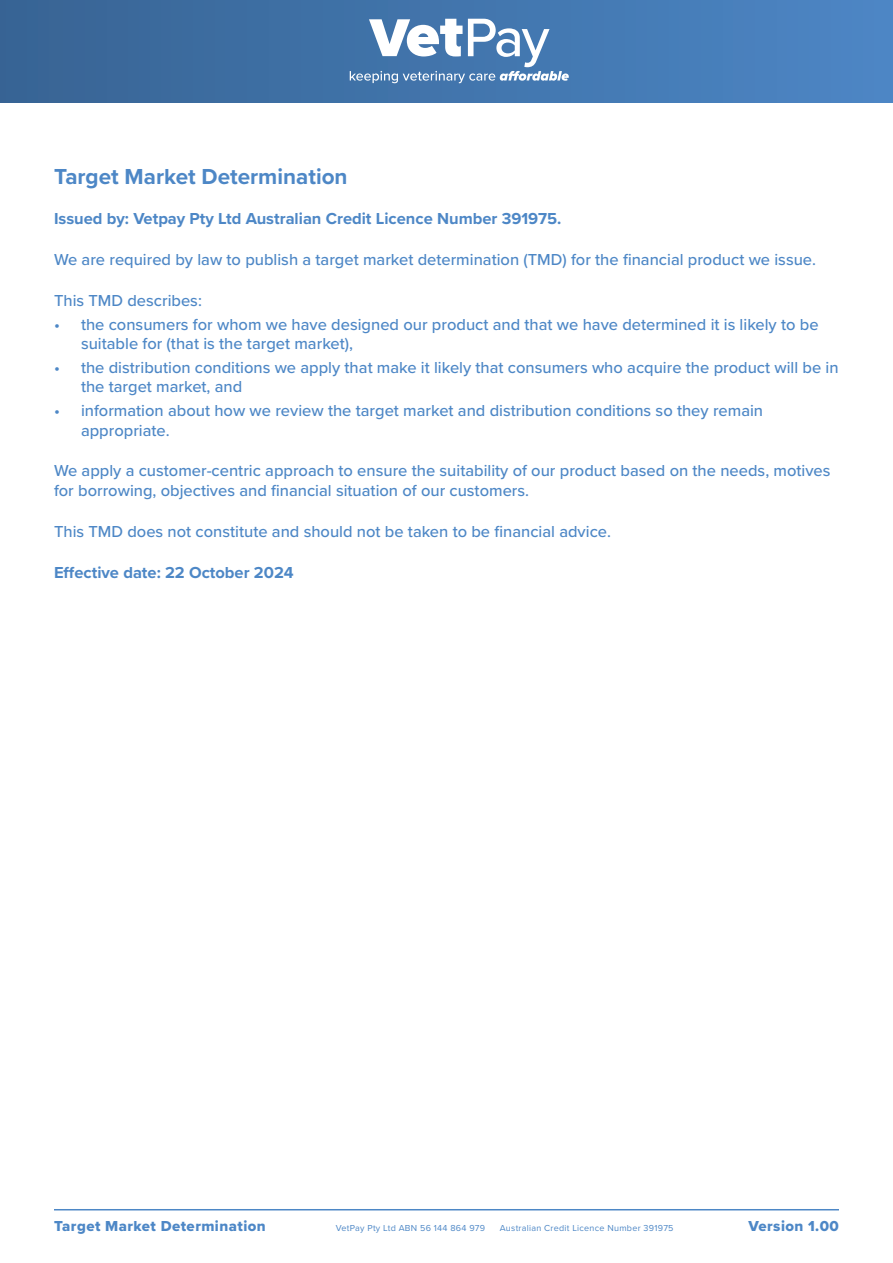
<style>
.page{position:relative;width:893px;height:1263px;background:#fff}
.page>*{position:absolute;margin:0;border:0;box-sizing:border-box;transform-origin:0 0}
.t1{font:700 22.5px "Proxima Nova";color:#4d87c6}
.t2{font:500 16.5px/19.5px "Proxima Nova";color:#4d87c6}
.t3{font:700 16.5px "Proxima Nova";color:#4d87c6}
.t4{font:15px "Proxima Nova Extrabld";letter-spacing:.03em;color:#4d87c6}
.t5{font:9px "Proxima Nova";letter-spacing:.03em;color:#4d87c6}
</style>
<div class="page">
<hr style="left:54px;top:1209px;width:785px;height:1px;background:#4d87c6">
<div style="left:0;top:0;width:893px;height:103px;background:linear-gradient(to right,#376494,#4c86c5)"></div>
<svg style="left:350px;top:19px;width:219px;height:64px"></svg>
<h1 class="t1" style="left:54px;top:159px;width:295px">Target Market Determination</h1>
<p class="t3" style="left:54px;top:207px;width:509px">Issued by: Vetpay Pty Ltd Australian Credit Licence Number 391975.</p>
<p class="t2" style="left:54px;top:249px;width:763px">We are required by law to publish a target market determination (TMD) for the financial product we issue.</p>
<p class="t2" style="left:54px;top:290px;width:149px">This TMD describes:</p>
<p class="t2" style="left:81px;top:314px;width:739px;text-indent:-27px">• the consumers for whom we have designed our product and that we have determined it is likely to be suitable for (that is the target market),</p>
<p class="t2" style="left:81px;top:357px;width:759px;text-indent:-27px">• the distribution conditions we apply that make it likely that consumers who acquire the product will be in the target market, and</p>
<p class="t2" style="left:81px;top:400px;width:684px;text-indent:-27px">• information about how we review the target market and distribution conditions so they remain appropriate.</p>
<p class="t2" style="left:54px;top:461px;width:778px">We apply a customer-centric approach to ensure the suitability of our product based on the needs, motives for borrowing, objectives and financial situation of our customers.</p>
<p class="t2" style="left:54px;top:521px;width:558px">This TMD does not constitute and should not be taken to be financial advice.</p>
<p class="t3" style="left:54px;top:560px;width:241px">Effective date: 22 October 2024</p>
<p class="t4" style="left:54px;top:1215px;width:213px">Target Market Determination</p>
<p class="t5" style="left:336px;top:1222px;width:151px">VetPay Pty Ltd ABN 56 144 864 979</p>
<p class="t5" style="left:500px;top:1222px;width:175px">Australian Credit Licence Number 391975</p>
<p class="t4" style="left:748px;top:1215px;width:92px">Version 1.00</p>
</div>
